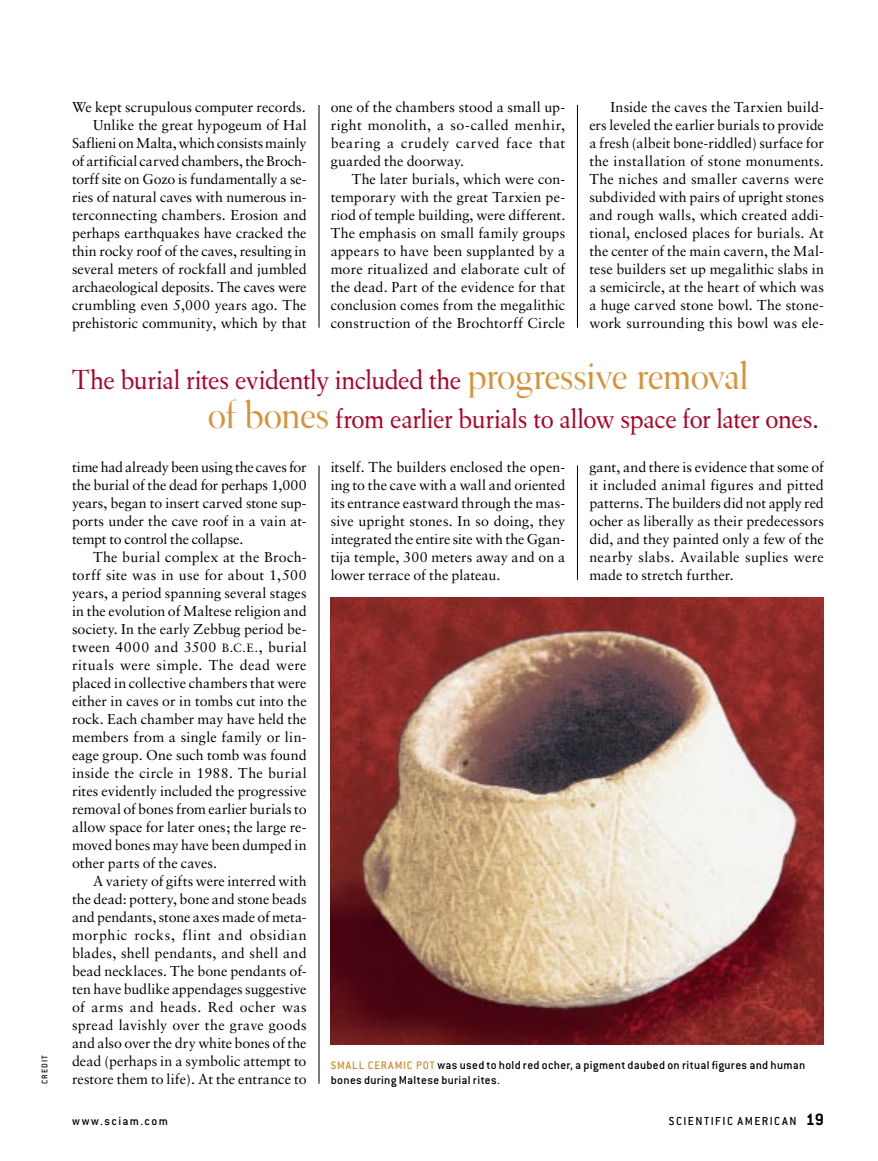
<style>
.page{position:relative;width:878px;height:1161px;background:#fff}
.page>*{position:absolute;margin:0;border:0;box-sizing:border-box;transform-origin:0 0}
.PQ{font:300 28.5px/39px "Eldorado Text";letter-spacing:-.015em;color:#af0025}
.Text{font:14.25px/18px "Sabon";letter-spacing:.005em;color:#000;text-align:justify}
.t1{font:500 12.75px/15px "Conduit ITC";letter-spacing:.025em;color:#000}
.t2{font:500 12.75px "Conduit ITC";letter-spacing:.12em;color:#000}
.t3{font:500 12.75px "Conduit ITC";letter-spacing:.115em;color:#000}
.Credit{font:500 9px "Conduit ITC";letter-spacing:.125em;color:#000}
.s1{font-family:"Eldorado Display";font-weight:400;font-size:40.5px;color:#d89238}
.s2{font-size:12px}
.s3{font-size:12px;color:#d48625}
.s4{font-weight:700;font-size:18px}
</style>
<div class="page">
<img style="left:331px;top:598px;width:492px;height:446px">
<hr style="left:318px;top:465px;width:1px;height:619px;background:#000">
<hr style="left:577px;top:465px;width:1px;height:115px;background:#000">
<hr style="left:318px;top:105px;width:1px;height:223px;background:#000">
<hr style="left:577px;top:105px;width:1px;height:223px;background:#000">
<p class="Text" style="left:72px;top:98px;width:235px">We kept scrupulous computer records.</p>
<p class="Text" style="left:72px;top:116px;width:236px;text-indent:21px">Unlike the great hypogeum of Hal Saflieni on Malta, which consists mainly of artificial carved chambers, the Broch&shy;torff site on Gozo is fundamentally a se&shy;ries of natural caves with numerous in&shy;terconnecting chambers. Erosion and perhaps earthquakes have cracked the thin rocky roof of the caves, resulting in several meters of rockfall and jumbled archaeological deposits. The caves were crumbling even 5,000 years ago. The prehistoric community, which by that</p>
<p class="Text" style="left:330px;top:98px;width:236px">one of the chambers stood a small up&shy;right monolith, a so-called menhir, bearing a crudely carved face that guarded the doorway.</p>
<p class="Text" style="left:330px;top:170px;width:236px;text-indent:21px">The later burials, which were con&shy;temporary with the great Tarxien pe&shy;riod of temple building, were different.<br>The emphasis on small family groups appears to have been supplanted by a more ritualized and elaborate cult of the dead. Part of the evidence for that conclusion comes from the megalithic construction of the Brochtorff Circle</p>
<p class="Text" style="left:589px;top:98px;width:236px;text-indent:21px">Inside the caves the Tarxien build&shy;ers leveled the earlier burials to provide a fresh (albeit bone-riddled) surface for the installation of stone monuments.<br>The niches and smaller caverns were subdivided with pairs of upright stones and rough walls, which created addi&shy;tional, enclosed places for burials. At the center of the main cavern, the Mal&shy;tese builders set up megalithic slabs in a semicircle, at the heart of which was a huge carved stone bowl. The stone&shy;work surrounding this bowl was ele-</p>
<p class="PQ" style="left:208px;top:361px;width:613px;text-indent:-136px">The burial rites evidently included the <span class="s1">progressive removal<br>of bones</span> from earlier burials to allow space for later ones.</p>
<p class="Text" style="left:72px;top:458px;width:236px">time had already been using the caves for the burial of the dead for perhaps 1,000 years, began to insert carved stone sup&shy;ports under the cave roof in a vain at&shy;tempt to control the collapse.</p>
<p class="Text" style="left:72px;top:548px;width:236px;text-indent:21px">The burial complex at the Broch&shy;torff site was in use for about 1,500 years, a period spanning several stages in the evolution of Maltese religion and society. In the early Zebbug period be&shy;tween 4000 and 3500 <span class="s2">B.C.E.</span>, burial rituals were simple. The dead were placed in collective chambers that were either in caves or in tombs cut into the rock. Each chamber may have held the members from a single family or lin&shy;eage group. One such tomb was found inside the circle in 1988. The burial rites evidently included the progressive removal of bones from earlier burials to allow space for later ones; the large re&shy;moved bones may have been dumped in other parts of the caves.</p>
<p class="Text" style="left:72px;top:872px;width:236px;text-indent:21px">A variety of gifts were interred with the dead: pottery, bone and stone beads and pendants, stone axes made of meta&shy;morphic rocks, flint and obsidian blades, shell pendants, and shell and bead necklaces. The bone pendants of&shy;ten have budlike appendages suggestive of arms and heads. Red ocher was spread lavishly over the grave goods and also over the dry white bones of the dead (perhaps in a symbolic attempt to restore them to life). At the entrance to</p>
<p class="Text" style="left:330px;top:458px;width:236px">itself. The builders enclosed the open&shy;ing to the cave with a wall and oriented its entrance eastward through the mas&shy;sive upright stones. In so doing, they integrated the entire site with the Ggan&shy;tija temple, 300 meters away and on a lower terrace of the plateau.</p>
<p class="Text" style="left:589px;top:458px;width:236px">gant, and there is evidence that some of it included animal figures and pitted patterns. The builders did not apply red ocher as liberally as their predecessors did, and they painted only a few of the nearby slabs. Available suplies were made to stretch further.</p>
<p class="Credit" style="left:39px;top:1084px;width:31px;rotate:-90deg">CREDIT</p>
<p class="t1" style="left:331px;top:1057px;width:476px"><span class="s3">SMALL CERAMIC POT</span> was used to hold red ocher, a pigment daubed on ritual figures and human bones during Maltese burial rites.</p>
<p class="t3" style="left:72px;top:1114px;width:97px">www.sciam.com</p>
<p class="t2" style="left:668px;top:1114px;width:157px">SCIENTIFIC AMERICAN <span class="s4">19</span></p>
</div>
